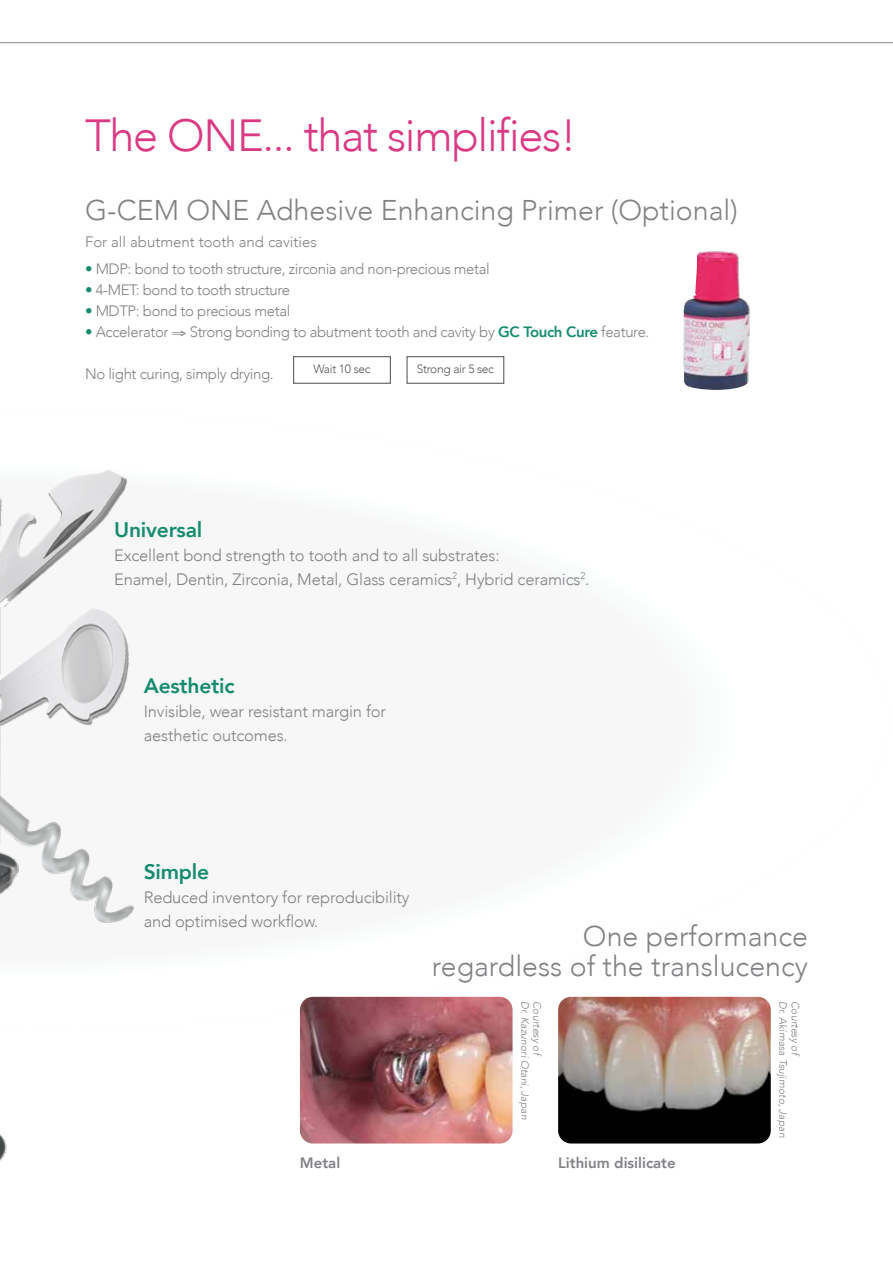
<style>
.page{position:relative;width:893px;height:1263px;background:#fff}
.page>*{position:absolute;margin:0;border:0;box-sizing:border-box;transform-origin:0 0}
.t1{font:300 45px "Avenir";letter-spacing:-.03em;color:#da3a83}
.t2{font:300 28.5px/30px "Avenir";color:#808285;text-align:right}
.t3{font:800 21px "Avenir";letter-spacing:-.01em;color:#158b70}
.t4{font:300 16.5px/24px "Avenir";letter-spacing:-.01em;color:#808285}
.t5{font:300 15px "Avenir";letter-spacing:-.025em;color:#808285}
.t6{font:300 15px "Avenir";color:#808285}
.t7{font:800 15px "Avenir";color:#808285}
.t8{font:300 12px "Avenir";letter-spacing:-.025em;color:#555756}
.t9{font:italic 300 10.5px "Avenir";color:#808285}
.s1{color:#158b70}
.s2{font-weight:800;color:#158b70}
</style>
<div class="page">
<img style="left:0;top:470px;width:135px;height:691px">
<svg style="left:0;top:42px;width:893px;height:2px;background:#c1c2c3"></svg>
<img style="left:683px;top:251px;width:67px;height:139px">
<img style="left:300px;top:997px;width:213px;height:146px">
<img style="left:558px;top:997px;width:213px;height:146px">
<div style="left:293px;top:356px;width:98px;height:28px;border:1px solid #555756"></div>
<div style="left:406px;top:356px;width:98px;height:28px;border:1px solid #555756"></div>
<h1 class="t1" style="left:85px;top:109px;width:493px">The ONE... that simplifies!</h1>
<h2 class="t2" style="left:85px;top:195px;width:654px">G-CEM ONE Adhesive Enhancing Primer (Optional)</h2>
<p class="t6" style="left:85px;top:233px;width:233px">For all abutment tooth and cavities</p>
<p class="t5" style="left:85px;top:260px;width:406px"><span class="s1">•</span> MDP: bond to tooth structure, zirconia and non-precious metal</p>
<p class="t5" style="left:85px;top:281px;width:207px"><span class="s1">•</span> 4-MET: bond to tooth structure</p>
<p class="t5" style="left:85px;top:302px;width:207px"><span class="s1">•</span> MDTP: bond to precious metal</p>
<p class="t5" style="left:85px;top:323px;width:566px"><span class="s1">•</span> Accelerator ⇒ Strong bonding to abutment tooth and cavity by <span class="s2">GC Touch Cure</span> feature.</p>
<p class="t5" style="left:85px;top:365px;width:190px">No light curing, simply drying.</p>
<p class="t8" style="left:313px;top:362px;width:59px">Wait 10 sec</p>
<p class="t8" style="left:417px;top:362px;width:79px">Strong air 5 sec</p>
<p class="t3" style="left:114px;top:513px;width:90px">Universal</p>
<p class="t4" style="left:114px;top:543px;width:477px">Excellent bond strength to tooth and to all substrates:<br>Enamel, Dentin, Zirconia, Metal, Glass ceramics<sup>2</sup>, Hybrid ceramics<sup>2</sup>.</p>
<p class="t3" style="left:144px;top:670px;width:92px">Aesthetic</p>
<p class="t4" style="left:144px;top:700px;width:244px">Invisible, wear resistant margin for aesthetic outcomes.</p>
<p class="t3" style="left:144px;top:855px;width:67px">Simple</p>
<p class="t4" style="left:144px;top:885px;width:267px">Reduced inventory for reproducibility and optimised workflow.</p>
<p class="t7" style="left:300px;top:1151px;width:42px">Metal</p>
<h2 class="t2" style="left:432px;top:921px;width:377px">One performance<br>regardless of the translucency</h2>
<p class="t9" style="left:531px;top:1001px;width:120px;rotate:90deg">Dr. Kazunori Otani, Japan</p>
<p class="t9" style="left:543px;top:1001px;width:57px;rotate:90deg">Courtesy of</p>
<p class="t9" style="left:789px;top:1001px;width:138px;rotate:90deg">Dr. Akimasa Tsujimoto, Japan</p>
<p class="t9" style="left:801px;top:1001px;width:57px;rotate:90deg">Courtesy of</p>
<p class="t7" style="left:558px;top:1151px;width:119px">Lithium disilicate</p>
</div>
